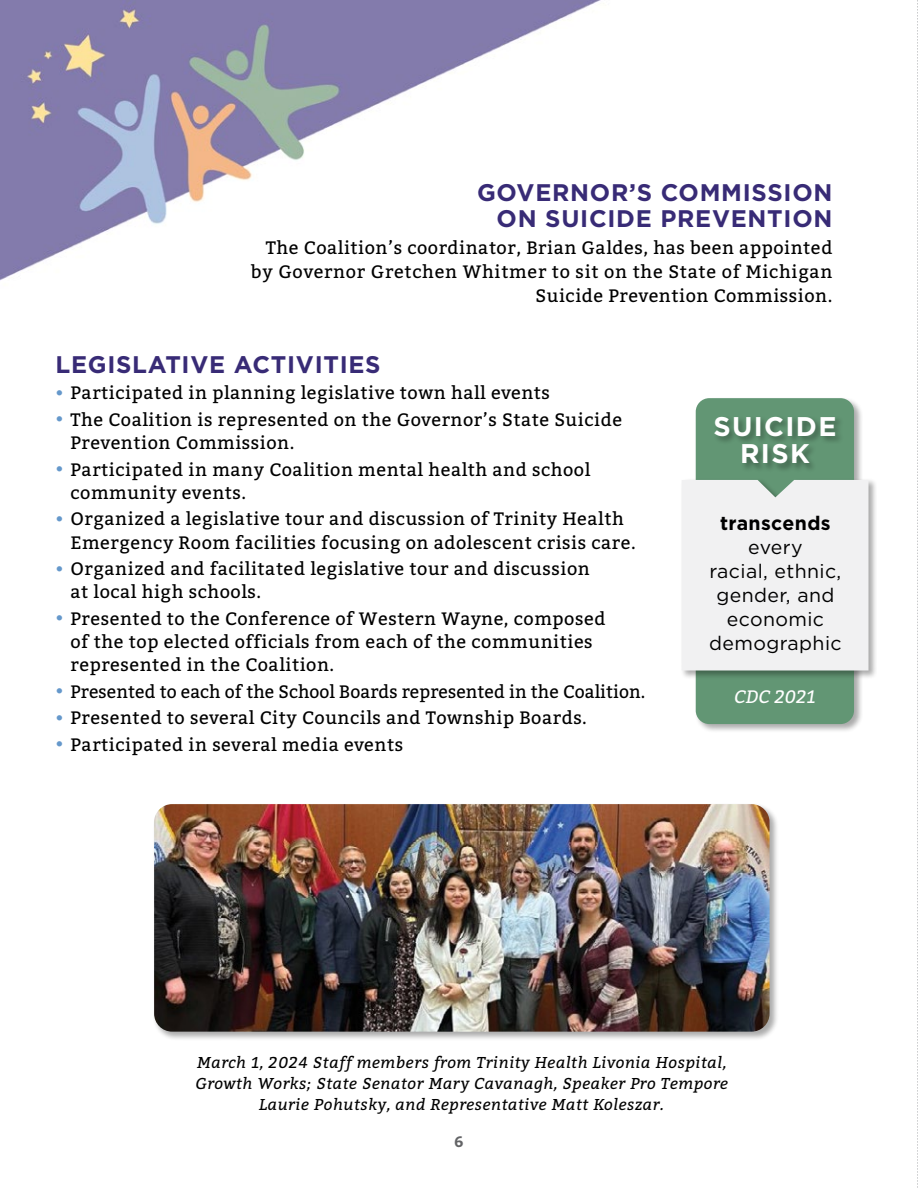
<style>
.page{position:relative;width:918px;height:1188px;background:#fff}
.page>*{position:absolute;margin:0;border:0;box-sizing:border-box;transform-origin:0 0}
.t1{font:700 27px/27px "Gotham";letter-spacing:.05em;color:#fff;text-align:center}
.t2{font:700 24px/25.5px "Gotham";letter-spacing:.03em;color:#382b76;text-align:right}
.t3{font:19.5px/24px "Gotham";letter-spacing:.02em;color:#000;text-align:center}
.t4{font:700 19.5px "Gotham";letter-spacing:.02em;color:#000}
.t5{font:18px/23.2px "Bitter";letter-spacing:.03em;color:#000}
.t6{font:18px "Bitter";letter-spacing:.005em;color:#000}
.t7{font:italic 18px "Bitter";color:#fff}
.t8{font:italic 15.75px/21px "Bitter";letter-spacing:.04em;color:#000;text-align:center}
.t9{font:700 15px "Bitter";color:#636466}
.s1{font-size:16.5px;color:#6598cb}
</style>
<div class="page">
<img style="left:0;top:0;width:601px;height:281px">
<div style="left:153px;top:803px;width:626px;height:237px;background:#000;opacity:.33"></div>
<img style="left:154px;top:804px;width:616px;height:228px">
<div style="left:695px;top:397px;width:168px;height:336px;background:#000;opacity:.33"></div>
<div style="left:696px;top:398px;width:158px;height:326px;background:#629674;border-radius:14px"></div>
<div style="left:680px;top:478px;width:197px;height:202px;background:#000;opacity:.33"></div>
<div style="left:682px;top:480px;width:186px;height:190px;background:#f1f1f2"></div>
<div style="left:713px;top:415px;width:131px;height:58px;background:#000;opacity:.33"></div>
<svg style="left:917px;top:0;width:1px;height:1188px"></svg>
<h2 class="t2" style="left:477px;top:180px;width:357px">GOVERNOR’S COMMISSION<br>ON SUICIDE PREVENTION</h2>
<p class="t5" style="left:251px;top:236px;width:583px;line-height:24px;text-align:right">The Coalition’s coordinator, Brian Galdes, has been appointed by Governor Gretchen Whitmer to sit on the State of Michigan<br>Suicide Prevention Commission.</p>
<h2 class="t2" style="left:56px;top:351px;width:327px">LEGISLATIVE ACTIVITIES</h2>
<p class="t5" style="left:56px;top:382px;width:496px"><span class="s1">•</span> Participated in planning legislative town hall events</p>
<p class="t5" style="left:71px;top:408px;width:553px;text-indent:-15px"><span class="s1">•</span> The Coalition is represented on the Governor’s State Suicide<br>Prevention Commission.</p>
<p class="t5" style="left:71px;top:458px;width:521px;text-indent:-15px"><span class="s1">•</span> Participated in many Coalition mental health and school community events.</p>
<p class="t5" style="left:71px;top:508px;width:567px;text-indent:-15px"><span class="s1">•</span> Organized a legislative tour and discussion of Trinity Health<br>Emergency Room facilities focusing on adolescent crisis care.</p>
<p class="t5" style="left:71px;top:557px;width:521px;text-indent:-15px"><span class="s1">•</span> Organized and facilitated legislative tour and discussion at local high schools.</p>
<p class="t5" style="left:71px;top:607px;width:537px;text-indent:-15px"><span class="s1">•</span> Presented to the Conference of Western Wayne, composed of the top elected officials from each of the communities represented in the Coalition.</p>
<p class="t6" style="left:56px;top:680px;width:591px"><span class="s1">•</span> Presented to each of the School Boards represented in the Coalition.</p>
<p class="t5" style="left:56px;top:707px;width:533px"><span class="s1">•</span> Presented to several City Councils and Township Boards.</p>
<p class="t5" style="left:56px;top:733px;width:349px"><span class="s1">•</span> Participated in several media events</p>
<h1 class="t1" style="left:713px;top:412px;width:125px">SUICIDE<br>RISK</h1>
<p class="t4" style="left:720px;top:511px;width:112px">transcends</p>
<p class="t3" style="left:709px;top:534px;width:134px">every<br>racial, ethnic, gender, and economic demographic</p>
<p class="t7" style="left:734px;top:685px;width:83px">CDC 2021</p>
<p class="t8" style="left:195px;top:1052px;width:534px">March 1, 2024 Staff members from Trinity Health Livonia Hospital,<br>Growth Works; State Senator Mary Cavanagh, Speaker Pro Tempore<br>Laurie Pohutsky, and Representative Matt Koleszar.</p>
<p class="t9" style="left:454px;top:1132px;width:11px">6</p>
</div>
